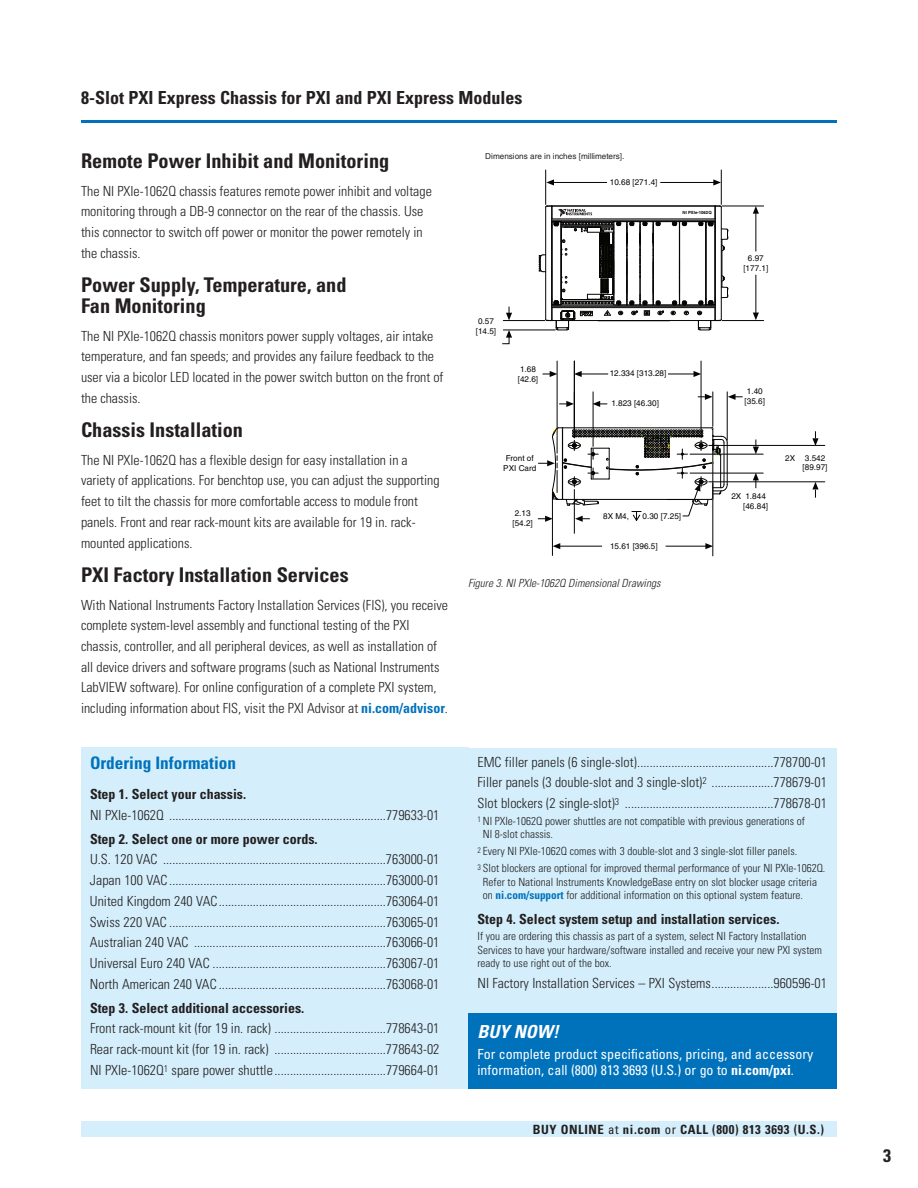
<style>
.page{position:relative;width:918px;height:1188px;background:#fff}
.page>*{position:absolute;margin:0;border:0;box-sizing:border-box;transform-origin:0 0}
.t1{font:700 condensed 20.25px/20.7px "Univers";color:#231f20}
.t2{font:700 condensed 18px "Univers";color:#231f20}
.t3{font:italic 700 condensed 18px "Univers";color:#fff}
.t4{font:700 condensed 17.25px "Univers";color:#0072bc}
.t5{font:300 condensed 13.95px/20.7px "Univers";color:#231f20}
.t6{font:700 condensed 13.95px "Univers";color:#231f20}
.t7{font:condensed 13.95px/15.8px "Univers";color:#fff}
.t8{font:700 condensed 12.75px "Univers";letter-spacing:.045em;color:#231f20}
.t9{font:300 condensed 11.25px/13.5px "Univers";color:#231f20}
.t10{font:italic 300 condensed 11.25px "Univers";color:#231f20}
.t11{font:8.1px/9.8px "Helvetica";color:#050504}
.t12{font:8.1px "Helvetica";color:#231f20}
.t13{font:700 4.35px "Helvetica";color:#050504}
.s1{font-weight:700;color:#0072bc}
.s2{font-weight:700}
.s3{font-weight:400}
</style>
<div class="page">
<div style="left:81px;top:1121px;width:756px;height:16px;background:#d4effb"></div>
<hr style="left:81px;top:120px;width:756px;height:3px;background:#0072bc">
<hr style="left:545px;top:170px;width:1px;height:34px;background:#050504">
<hr style="left:721px;top:170px;width:1px;height:34px;background:#050504">
<hr style="left:722px;top:206px;width:42px;height:1px;background:#050504">
<hr style="left:722px;top:320px;width:42px;height:1px;background:#050504">
<hr style="left:503px;top:330px;width:52px;height:1px;background:#050504">
<hr style="left:503px;top:320px;width:42px;height:1px;background:#050504">
<hr style="left:574px;top:490px;width:1px;height:43px;background:#050504">
<hr style="left:713px;top:483px;width:1px;height:73px;background:#050504">
<hr style="left:552px;top:493px;width:1px;height:62px;background:#050504">
<hr style="left:690px;top:454px;width:73px;height:1px;background:#050504">
<hr style="left:690px;top:473px;width:73px;height:1px;background:#050504">
<hr style="left:709px;top:445px;width:116px;height:1px;background:#050504">
<hr style="left:709px;top:482px;width:116px;height:1px;background:#050504">
<hr style="left:727px;top:392px;width:1px;height:48px;background:#050504">
<hr style="left:713px;top:392px;width:1px;height:34px;background:#050504">
<hr style="left:593px;top:392px;width:1px;height:54px;background:#050504">
<hr style="left:701px;top:361px;width:1px;height:77px;background:#050504">
<hr style="left:557px;top:361px;width:1px;height:74px;background:#050504">
<hr style="left:574px;top:361px;width:1px;height:77px;background:#050504">
<svg style="left:753px;top:206px;width:6px;height:8px"></svg>
<hr style="left:756px;top:213px;width:1px;height:38px;background:#050504">
<svg style="left:753px;top:313px;width:6px;height:7px"></svg>
<hr style="left:756px;top:275px;width:1px;height:39px;background:#050504">
<svg style="left:506px;top:307px;width:6px;height:13px"></svg>
<svg style="left:502px;top:330px;width:10px;height:14px"></svg>
<svg style="left:694px;top:371px;width:7px;height:6px"></svg>
<hr style="left:668px;top:374px;width:30px;height:1px;background:#050504">
<svg style="left:575px;top:371px;width:33px;height:6px"></svg>
<svg style="left:559px;top:401px;width:15px;height:6px"></svg>
<svg style="left:593px;top:401px;width:14px;height:6px"></svg>
<svg style="left:728px;top:394px;width:15px;height:6px"></svg>
<svg style="left:753px;top:473px;width:6px;height:15px"></svg>
<svg style="left:753px;top:440px;width:6px;height:14px"></svg>
<svg style="left:543px;top:371px;width:14px;height:6px"></svg>
<svg style="left:705px;top:543px;width:8px;height:6px"></svg>
<hr style="left:666px;top:546px;width:43px;height:1px;background:#050504">
<svg style="left:553px;top:543px;width:7px;height:6px"></svg>
<hr style="left:559px;top:546px;width:43px;height:1px;background:#050504">
<svg style="left:713px;top:179px;width:8px;height:7px"></svg>
<hr style="left:660px;top:182px;width:55px;height:1px;background:#050504">
<svg style="left:546px;top:179px;width:8px;height:7px"></svg>
<hr style="left:552px;top:182px;width:55px;height:1px;background:#050504">
<svg style="left:698px;top:394px;width:15px;height:6px"></svg>
<svg style="left:812px;top:482px;width:7px;height:16px"></svg>
<svg style="left:812px;top:431px;width:7px;height:15px"></svg>
<svg style="left:539px;top:206px;width:189px;height:125px"></svg>
<svg style="left:538px;top:427px;width:190px;height:95px"></svg>
<div style="left:81px;top:748px;width:368px;height:341px;background:#d4effb"></div>
<div style="left:449px;top:748px;width:20px;height:341px;background:#d4effb"></div>
<div style="left:469px;top:748px;width:368px;height:265px;background:#d4effb"></div>
<div style="left:469px;top:1013px;width:368px;height:76px;background:#0072bc"></div>
<p class="t2" style="left:81px;top:91px;width:443px">8-Slot PXI Express Chassis for PXI and PXI Express Modules</p>
<h1 class="t1" style="left:81px;top:152px;width:310px">Remote Power Inhibit and Monitoring</h1>
<p class="t5" style="left:81px;top:182px;width:352px">The NI PXIe-1062Q chassis features remote power inhibit and voltage monitoring through a DB-9 connector on the rear of the chassis. Use this connector to switch off power or monitor the power remotely in the chassis.</p>
<h1 class="t1" style="left:81px;top:276px;width:267px">Power Supply, Temperature, and<br>Fan Monitoring</h1>
<p class="t5" style="left:81px;top:326px;width:364px">The NI PXIe-1062Q chassis monitors power supply voltages, air intake temperature, and fan speeds; and provides any failure feedback to the user via a bicolor LED located in the power switch button on the front of the chassis.</p>
<h1 class="t1" style="left:81px;top:421px;width:163px">Chassis Installation</h1>
<p class="t5" style="left:81px;top:451px;width:360px">The NI PXIe-1062Q has a flexible design for easy installation in a variety of applications. For benchtop use, you can adjust the supporting feet to tilt the chassis for more comfortable access to module front panels. Front and rear rack-mount kits are available for 19 in. rack&shy;mounted applications.</p>
<h1 class="t1" style="left:81px;top:566px;width:269px">PXI Factory Installation Services</h1>
<p class="t5" style="left:81px;top:596px;width:369px">With National Instruments Factory Installation Services (FIS), you receive complete system-level assembly and functional testing of the PXI chassis, controller, and all peripheral devices, as well as installation of all device drivers and software programs (such as National Instruments LabVIEW software). For online configuration of a complete PXI system, including information about FIS, visit the PXI Advisor at <span class="s1">ni.com/advisor</span>.</p>
<p class="t12" style="left:485px;top:153px;width:141px">Dimensions are in inches [millimeters].</p>
<p class="t11" style="left:476px;top:317px;width:22px">0.57 [14.5]</p>
<p class="t11" style="left:518px;top:365px;width:22px">1.68 [42.6]</p>
<p class="t11" style="left:503px;top:454px;width:35px;text-align:center">Front of<br>PXI Card</p>
<p class="t11" style="left:512px;top:510px;width:22px">2.13 [54.2]</p>
<p class="t11" style="left:610px;top:178px;width:49px">10.68 [271.4]</p>
<p class="t13" style="left:683px;top:211px;width:31px">NI PXIe-1062Q</p>
<p class="t11" style="left:610px;top:369px;width:58px">12.334 [313.28]</p>
<p class="t11" style="left:611px;top:400px;width:49px">1.823 [46.30]</p>
<p class="t11" style="left:603px;top:512px;width:27px">8X M4,</p>
<p class="t11" style="left:643px;top:512px;width:40px">0.30 [7.25]</p>
<p class="t11" style="left:610px;top:542px;width:49px">15.61 [396.5]</p>
<p class="t10" style="left:468px;top:579px;width:194px">Figure 3. NI PXIe-1062Q Dimensional Drawings</p>
<p class="t11" style="left:743px;top:254px;width:26px;text-align:center">6.97 [177.1]</p>
<p class="t11" style="left:745px;top:387px;width:22px">1.40 [35.6]</p>
<p class="t11" style="left:743px;top:492px;width:26px">1.844 [46.84]</p>
<p class="t11" style="left:731px;top:492px;width:11px">2X</p>
<p class="t11" style="left:785px;top:454px;width:11px">2X</p>
<p class="t11" style="left:803px;top:454px;width:26px">3.542 [89.97]</p>
<p class="t4" style="left:90px;top:757px;width:148px">Ordering Information</p>
<p class="t6" style="left:90px;top:789px;width:158px">Step 1. Select your chassis.</p>
<p class="t5" style="left:90px;top:806px;width:351px">NI PXIe-1062Q ......................................................................779633-01</p>
<p class="t6" style="left:90px;top:834px;width:229px">Step 2. Select one or more power cords.</p>
<p class="t5" style="left:90px;top:850px;width:351px;text-align:justify">U.S. 120 VAC ........................................................................763000-01<br>Japan 100 VAC ......................................................................763000-01<br>United Kingdom 240 VAC......................................................763064-01<br>Swiss 220 VAC ......................................................................763065-01<br>Australian 240 VAC ..............................................................763066-01<br>Universal Euro 240 VAC ........................................................763067-01<br>North American 240 VAC ......................................................763068-01</p>
<p class="t6" style="left:90px;top:1003px;width:216px">Step 3. Select additional accessories.</p>
<p class="t5" style="left:90px;top:1019px;width:351px;text-align:justify">Front rack-mount kit (for 19 in. rack) ....................................778643-01<br>Rear rack-mount kit (for 19 in. rack) ....................................778643-02<br>NI PXIe-1062Q<sup>1</sup> spare power shuttle ....................................779664-01</p>
<p class="t5" style="left:478px;top:753px;width:351px;text-align:justify">EMC filler panels (6 single-slot)............................................778700-01<br>Filler panels (3 double-slot and 3 single-slot)<sup>2</sup> ....................778679-01<br>Slot blockers (2 single-slot)<sup>3</sup> ................................................778678-01</p>
<p class="t9" style="left:483px;top:815px;width:324px;text-indent:-5px"><sup>1</sup> NI PXIe-1062Q power shuttles are not compatible with previous generations of<br>NI 8-slot chassis.</p>
<p class="t9" style="left:478px;top:844px;width:349px;line-height:17px"><sup>2</sup> Every NI PXIe-1062Q comes with 3 double-slot and 3 single-slot filler panels.<br><sup>3</sup> Slot blockers are optional for improved thermal performance of your NI PXIe-1062Q.</p>
<p class="t9" style="left:483px;top:876px;width:336px">Refer to National Instruments KnowledgeBase entry on slot blocker usage criteria on <span class="s1">ni.com/support</span> for additional information on this optional system feature.</p>
<p class="t6" style="left:478px;top:913px;width:304px">Step 4. Select system setup and installation services.</p>
<p class="t9" style="left:478px;top:931px;width:346px">If you are ordering this chassis as part of a system, select NI Factory Installation<br>Services to have your hardware/software installed and receive your new PXI system ready to use right out of the box.</p>
<p class="t5" style="left:478px;top:974px;width:351px">NI Factory Installation Services – PXI Systems....................960596-01</p>
<p class="t3" style="left:478px;top:1025px;width:83px">BUY NOW!</p>
<p class="t7" style="left:478px;top:1047px;width:337px">For complete product specifications, pricing, and accessory information, call (800) 813 3693 (U.S.) or go to <span class="s2">ni.com/pxi</span>.</p>
<p class="t8" style="left:533px;top:1125px;width:293px">BUY ONLINE <span class="s3">at</span> ni.com <span class="s3">or</span> CALL (800) 813 3693 (U.S.)</p>
<p class="t2" style="left:883px;top:1149px;width:9px">3</p>
</div>
